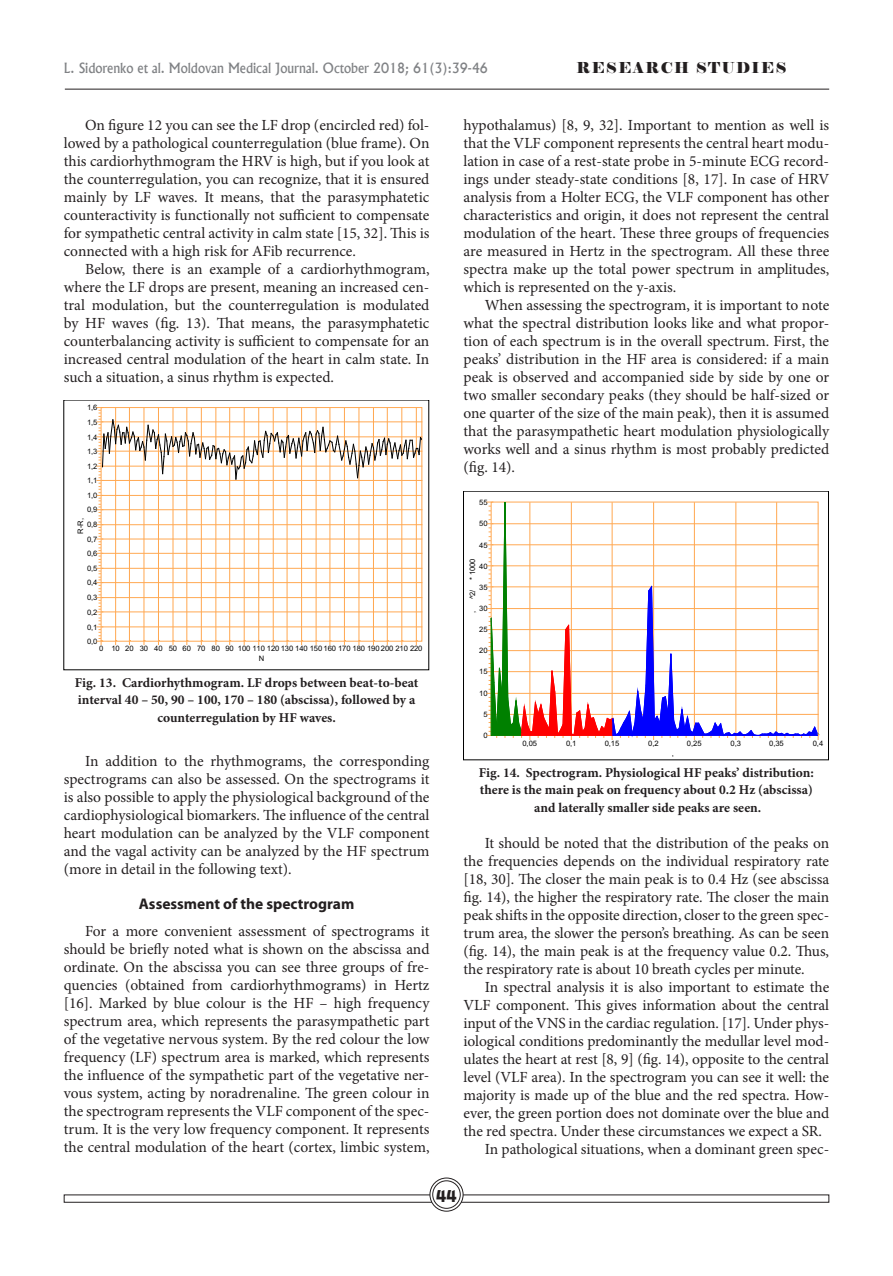
<style>
.page{position:relative;width:893px;height:1276px;background:#fff}
.page>*{position:absolute;margin:0;border:0;box-sizing:border-box;transform-origin:0 0}
.t1{font:15.45px/18px "Minion Pro";letter-spacing:-.005em;color:#231f20;text-align:justify}
.t2{font:700 15.45px "Myriad Pro";color:#231f20}
.t3{font:15px "Elephant";letter-spacing:.1em;color:#231f20}
.t4{font:15px "Adver Gothic";color:#231f20;scale:.9 1}
.t5{font:700 13.5px/16.5px "Minion Pro";color:#231f20}
.t6{font:500 13.5px "Albertus";color:#808285;scale:.95 1}
.t7{font:7.65px "Arial";color:#000}
.t8{font:7.5px/14.5px "Arial";letter-spacing:-.01em;color:#000;text-align:justify}
</style>
<div class="page">
<svg style="left:430px;top:1178px;width:33px;height:33px"></svg>
<div style="left:429px;top:1177px;width:35px;height:34px;border:1px solid #231f20;border-radius:50%"></div>
<div style="left:433px;top:1180px;width:27px;height:28px;background:#fff;border-radius:50%"></div>
<div style="left:432px;top:1180px;width:29px;height:28px;border:1px solid #231f20;border-radius:50%"></div>
<hr style="left:65px;top:89px;width:764px;height:1px;background:#231f20">
<svg style="left:97px;top:407px;width:325px;height:237px"></svg>
<svg style="left:487px;top:491px;width:332px;height:249px"></svg>
<p class="t6" style="left:64px;top:59px;width:448px">L. Sidorenko et al. Moldovan Medical Journal. October 2018; 61(3):39-46</p>
<p class="t3" style="left:576px;top:59px;width:198px">RESEARCH STUDIES</p>
<p class="t1" style="left:64px;top:116px;width:367px;text-indent:21px">On figure 12 you can see the LF drop (encircled red) fol&shy;lowed by a pathological counterregulation (blue frame). On this cardiorhythmogram the HRV is high, but if you look at the counterregulation, you can recognize, that it is ensured mainly by LF waves. It means, that the parasymphatetic counteractivity is functionally not sufficient to compensate for sympathetic central activity in calm state [15, 32]. This is connected with a high risk for AFib recurrence.</p>
<p class="t1" style="left:64px;top:260px;width:367px;text-indent:21px">Below, there is an example of a cardiorhythmogram, where the LF drops are present, meaning an increased cen&shy;tral modulation, but the counterregulation is modulated by HF waves (fig. 13). That means, the parasymphatetic counterbalancing activity is sufficient to compensate for an increased central modulation of the heart in calm state. In such a situation, a sinus rhythm is expected.</p>
<p class="t8" style="left:87px;top:400px;width:12px">1,6<br>1,5<br>1,4<br>1,3<br>1,2<br>1,1<br>1,0<br>0,9<br>0,8<br>0,7<br>0,6<br>0,5<br>0,4<br>0,3<br>0,2<br>0,1<br>0,0</p>
<p class="t5" style="left:75px;top:674px;width:345px">Fig. 13. Cardiorhythmogram. LF drops between beat-to-beat interval 40 – 50, 90 – 100, 170 – 180 (abscissa), followed by a</p>
<p class="t5" style="left:157px;top:709px;width:180px">counterregulation by HF waves.</p>
<p class="t1" style="left:64px;top:752px;width:367px;text-indent:21px">In addition to the rhythmograms, the corresponding spectrograms can also be assessed. On the spectrograms it is also possible to apply the physiological background of the cardiophysiological biomarkers. The influence of the central heart modulation can be analyzed by the VLF component and the vagal activity can be analyzed by the HF spectrum (more in detail in the following text).</p>
<p class="t2" style="left:139px;top:894px;width:217px">Assessment of the spectrogram</p>
<p class="t1" style="left:64px;top:921px;width:367px;text-indent:21px">For a more convenient assessment of spectrograms it should be briefly noted what is shown on the abscissa and ordinate. On the abscissa you can see three groups of fre&shy;quencies (obtained from cardiorhythmograms) in Hertz [16]. Marked by blue colour is the HF – high frequency spectrum area, which represents the parasympathetic part of the vegetative nervous system. By the red colour the low frequency (LF) spectrum area is marked, which represents the influence of the sympathetic part of the vegetative ner&shy;vous system, acting by noradrenaline. The green colour in the spectrogram represents the VLF component of the spec&shy;trum. It is the very low frequency component. It represents the central modulation of the heart (cortex, limbic system,</p>
<p class="t7" style="left:76px;top:534px;width:17px;rotate:-90deg">R-R,</p>
<p class="t8" style="left:99px;top:641px;width:325px">0 10 20 30 40 50 60 70 80 90 100 110 120 130 140 150 160 170 180 190 200 210 220</p>
<p class="t8" style="left:259px;top:651px;width:7px">N</p>
<p class="t1" style="left:463px;top:116px;width:367px">hypothalamus) [8, 9, 32]. Important to mention as well is that the VLF component represents the central heart modu&shy;lation in case of a rest-state probe in 5-minute ECG record&shy;ings under steady-state conditions [8, 17]. In case of HRV analysis from a Holter ECG, the VLF component has other characteristics and origin, it does not represent the central modulation of the heart. These three groups of frequencies are measured in Hertz in the spectrogram. All these three spectra make up the total power spectrum in amplitudes, which is represented on the y-axis.</p>
<p class="t1" style="left:463px;top:296px;width:367px;text-indent:21px">When assessing the spectrogram, it is important to note what the spectral distribution looks like and what propor&shy;tion of each spectrum is in the overall spectrum. First, the peaks’ distribution in the HF area is considered: if a main peak is observed and accompanied side by side by one or two smaller secondary peaks (they should be half-sized or one quarter of the size of the main peak), then it is assumed that the parasympathetic heart modulation physiologically works well and a sinus rhythm is most probably predicted (fig. 14).</p>
<p class="t8" style="left:479px;top:495px;width:10px">55</p>
<p class="t8" style="left:479px;top:516px;width:10px">50</p>
<p class="t8" style="left:479px;top:537px;width:10px">45</p>
<p class="t8" style="left:479px;top:558px;width:10px">40</p>
<p class="t8" style="left:479px;top:579px;width:10px">35</p>
<p class="t8" style="left:479px;top:601px;width:10px">30</p>
<p class="t8" style="left:479px;top:622px;width:10px">25</p>
<p class="t8" style="left:479px;top:643px;width:10px">20</p>
<p class="t8" style="left:479px;top:664px;width:10px">15</p>
<p class="t8" style="left:479px;top:686px;width:10px">10</p>
<p class="t8" style="left:483px;top:707px;width:6px">5</p>
<p class="t8" style="left:483px;top:728px;width:6px">0</p>
<p class="t5" style="left:479px;top:764px;width:337px">Fig. 14. Spectrogram. Physiological HF peaks’ distribution: there is the main peak on frequency about 0.2 Hz (abscissa)</p>
<p class="t5" style="left:534px;top:799px;width:228px">and laterally smaller side peaks are seen.</p>
<p class="t1" style="left:463px;top:833px;width:367px;text-indent:21px">It should be noted that the distribution of the peaks on the frequencies depends on the individual respiratory rate [18, 30]. The closer the main peak is to 0.4 Hz (see abscissa fig. 14), the higher the respiratory rate. The closer the main peak shifts in the opposite direction, closer to the green spec&shy;trum area, the slower the person’s breathing. As can be seen (fig. 14), the main peak is at the frequency value 0.2. Thus, the respiratory rate is about 10 breath cycles per minute.</p>
<p class="t1" style="left:485px;top:977px;width:346px">In spectral analysis it is also important to estimate the</p>
<p class="t1" style="left:463px;top:995px;width:367px">VLF component. This gives information about the central</p>
<p class="t1" style="left:463px;top:1013px;width:367px">input of the VNS in the cardiac regulation. [17]. Under phys-</p>
<p class="t1" style="left:463px;top:1031px;width:367px">iological conditions predominantly the medullar level mod-</p>
<p class="t1" style="left:463px;top:1049px;width:367px">ulates the heart at rest [8, 9] (fig. 14), opposite to the central</p>
<p class="t1" style="left:463px;top:1067px;width:367px">level (VLF area). In the spectrogram you can see it well: the</p>
<p class="t1" style="left:463px;top:1085px;width:367px">majority is made up of the blue and the red spectra. How-</p>
<p class="t1" style="left:463px;top:1103px;width:367px">ever, the green portion does not dominate over the blue and</p>
<p class="t1" style="left:463px;top:1121px;width:360px">the red spectra. Under these circumstances we expect a SR.</p>
<p class="t1" style="left:485px;top:1139px;width:346px">In pathological situations, when a dominant green spec-</p>
<p class="t7" style="left:468px;top:580px;width:23px;rotate:-90deg">* 1000</p>
<p class="t7" style="left:468px;top:599px;width:11px;rotate:-90deg">^2/</p>
<p class="t7" style="left:468px;top:613px;width:4px;rotate:-90deg">,</p>
<p class="t8" style="left:522px;top:736px;width:16px">0,05</p>
<p class="t8" style="left:566px;top:736px;width:12px">0,1</p>
<p class="t8" style="left:605px;top:736px;width:16px">0,15</p>
<p class="t8" style="left:648px;top:736px;width:12px">0,2</p>
<p class="t8" style="left:687px;top:736px;width:16px">0,25</p>
<p class="t8" style="left:731px;top:736px;width:12px">0,3</p>
<p class="t8" style="left:769px;top:736px;width:16px">0,35</p>
<p class="t8" style="left:813px;top:736px;width:12px">0,4</p>
<p class="t4" style="left:436px;top:1186px;width:25px">44</p>
</div>
